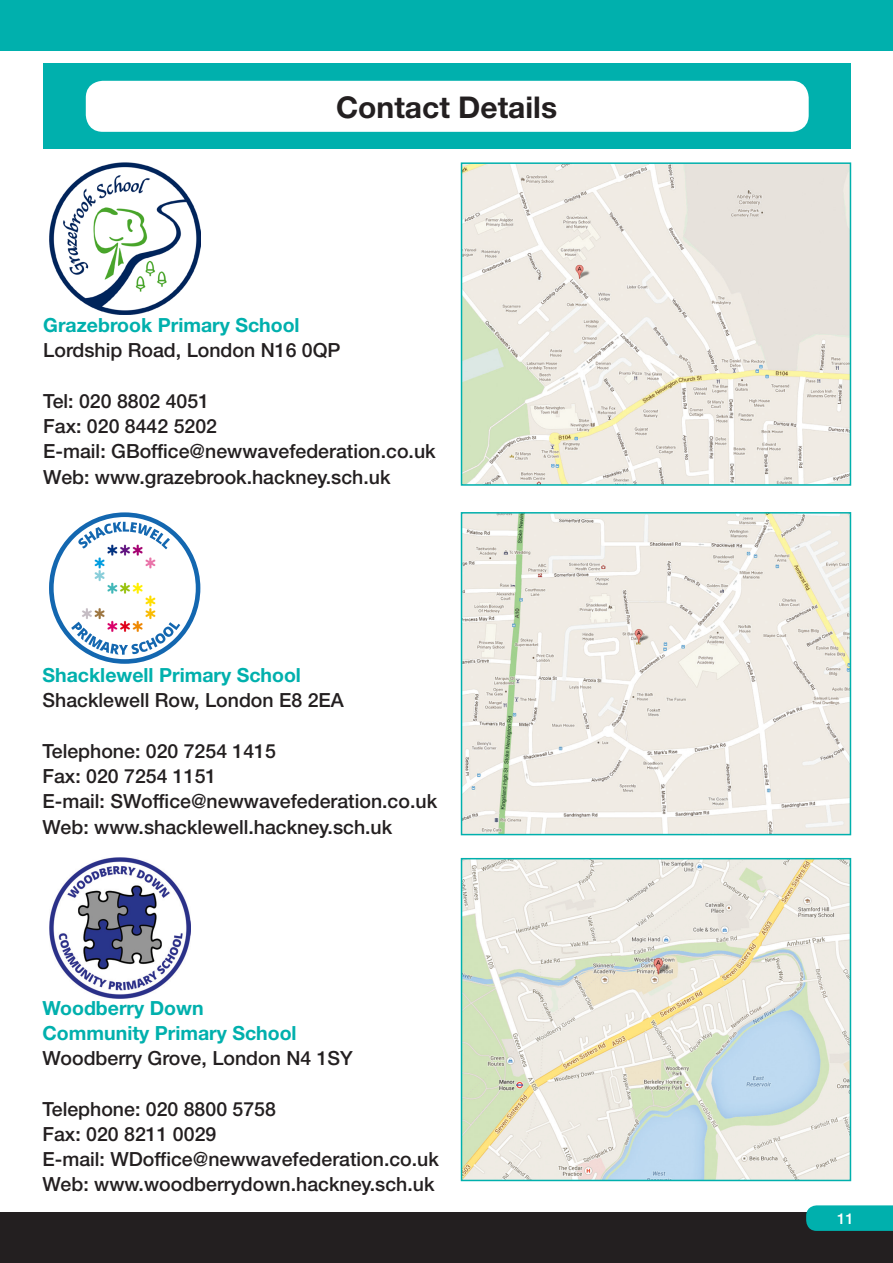
<style>
.page{position:relative;width:893px;height:1263px;background:#fff}
.page>*{position:absolute;margin:0;border:0;box-sizing:border-box;transform-origin:0 0}
.t1{font:700 30px "Helvetica Neue";color:#231f20}
.Main1{font:500 19.5px "Helvetica Neue";color:#231f20}
.Main1-2{font:700 19.5px "Helvetica Neue";color:#00b0ad}
.t2{font:500 15px "Helvetica Neue";color:#fff}
</style>
<div class="page">
<div style="left:0;top:1212px;width:893px;height:51px;background:#231f20"></div>
<svg style="left:806px;top:1205px;width:87px;height:26px;background:#06afac"></svg>
<div style="left:0;top:0;width:893px;height:51px;background:#00b0ad"></div>
<img style="left:464px;top:861px;width:384px;height:317px">
<div style="left:461px;top:858px;width:390px;height:323px;border:2px solid #00b0ad"></div>
<img style="left:464px;top:165px;width:384px;height:318px">
<div style="left:461px;top:162px;width:390px;height:324px;border:2px solid #00b0ad"></div>
<img style="left:464px;top:515px;width:384px;height:317px">
<div style="left:461px;top:512px;width:390px;height:323px;border:2px solid #00b0ad"></div>
<img style="left:49px;top:858px;width:141px;height:141px">
<img style="left:49px;top:162px;width:152px;height:152px">
<img style="left:49px;top:512px;width:151px;height:152px;border-radius:75px">
<img style="left:54px;top:517px;width:142px;height:142px">
<img style="left:68px;top:532px;width:113px;height:113px;border-radius:57px">
<img style="left:78px;top:522px;width:92px;height:27px">
<img style="left:71px;top:622px;width:109px;height:33px">
<div style="left:43px;top:64px;width:808px;height:85px;background:#00b0ad"></div>
<div style="left:86px;top:81px;width:723px;height:51px;background:#fff;border-radius:17px"></div>
<p class="t1" style="left:336px;top:89px;width:223px">Contact Details</p>
<p class="Main1-2" style="left:43px;top:313px;width:258px">Grazebrook Primary School</p>
<p class="Main1" style="left:43px;top:339px;width:299px">Lordship Road, London N16 0QP</p>
<p class="Main1" style="left:43px;top:389px;width:167px">Tel: 020 8802 4051</p>
<p class="Main1" style="left:43px;top:414px;width:175px">Fax: 020 8442 5202</p>
<p class="Main1" style="left:43px;top:440px;width:394px">E-mail: GBoffice@newwavefederation.co.uk</p>
<p class="Main1" style="left:43px;top:465px;width:349px">Web: www.grazebrook.hackney.sch.uk</p>
<p class="Main1-2" style="left:43px;top:663px;width:260px">Shacklewell Primary School</p>
<p class="Main1" style="left:43px;top:689px;width:303px">Shacklewell Row, London E8 2EA</p>
<p class="Main1" style="left:43px;top:739px;width:235px">Telephone: 020 7254 1415</p>
<p class="Main1" style="left:43px;top:765px;width:175px">Fax: 020 7254 1151</p>
<p class="Main1" style="left:43px;top:790px;width:396px">E-mail: SWoffice@newwavefederation.co.uk</p>
<p class="Main1" style="left:43px;top:815px;width:351px">Web: www.shacklewell.hackney.sch.uk</p>
<p class="Main1-2" style="left:43px;top:995px;width:163px">Woodberry Down</p>
<p class="Main1-2" style="left:43px;top:1021px;width:256px">Community Primary School</p>
<p class="Main1" style="left:43px;top:1046px;width:312px">Woodberry Grove, London N4 1SY</p>
<p class="Main1" style="left:43px;top:1097px;width:235px">Telephone: 020 8800 5758</p>
<p class="Main1" style="left:43px;top:1122px;width:175px">Fax: 020 8211 0029</p>
<p class="Main1" style="left:43px;top:1147px;width:398px">E-mail: WDoffice@newwavefederation.co.uk</p>
<p class="Main1" style="left:43px;top:1173px;width:393px">Web: www.woodberrydown.hackney.sch.uk</p>
<p class="t2" style="left:837px;top:1209px;width:18px">11</p>
</div>
